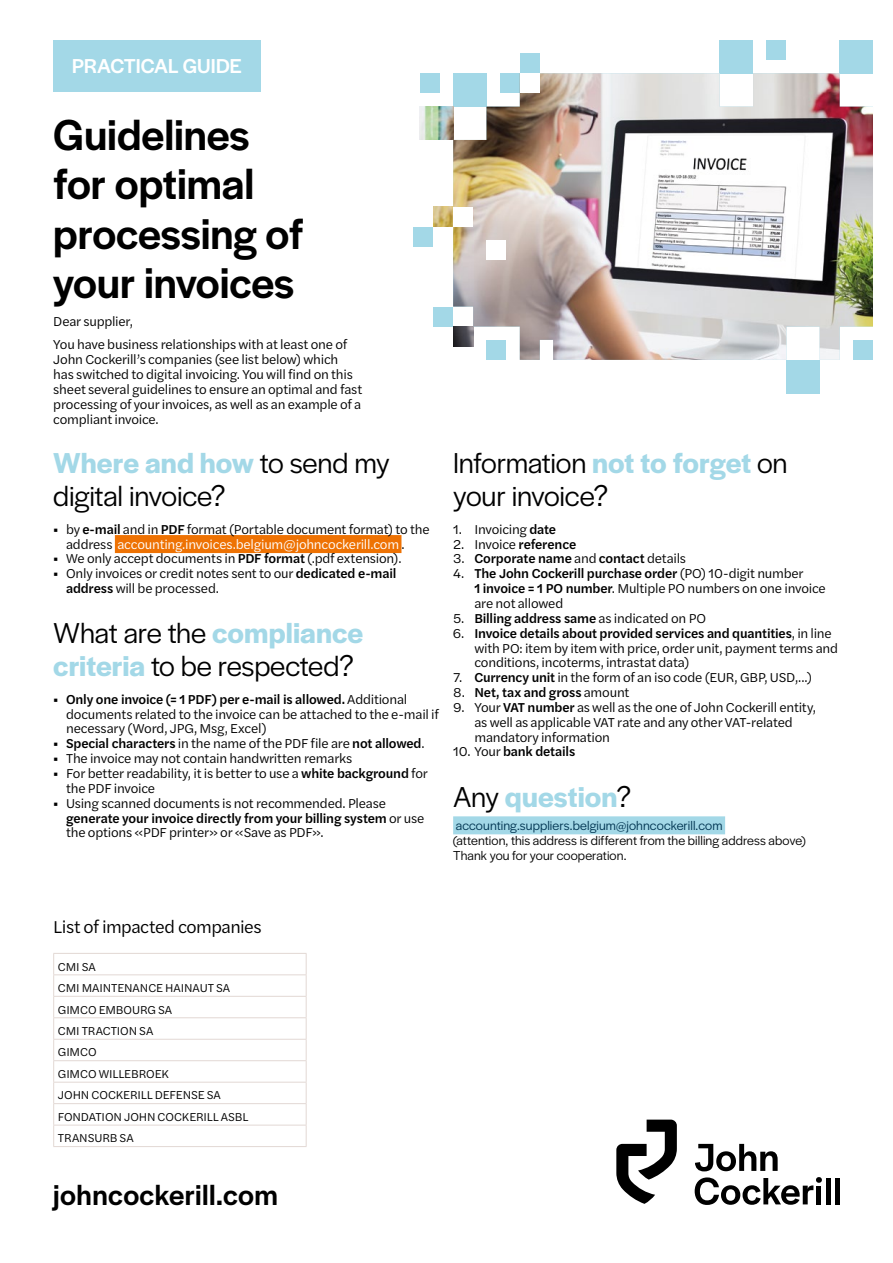
<style>
.page{position:relative;width:893px;height:1263px;background:#fff}
.page>*{position:absolute;margin:0;border:0;box-sizing:border-box;transform-origin:0 0}
.t1{font:500 45px/49.5px "Halyard Display";color:#000}
.t2{font:30px/33px "Halyard Display";letter-spacing:-.01em;color:#000}
.t3{font:500 30px "Halyard Display";letter-spacing:.015em;color:#000}
.t4{font:600 30px "Halyard Display";letter-spacing:.005em;color:#a3d8e7}
.t5{font:500 21px "Halyard Display";color:#fff}
.t6{font:18px "Halyard Text";letter-spacing:-.03em;color:#000}
.t7{font:13.5px/14.9px "Halyard Text";letter-spacing:-.015em;color:#000}
.t8{font:500 13.5px "Halyard Text";letter-spacing:-.01em;color:#000}
.t9{font:13.5px/14.9px "Halyard Display";letter-spacing:.005em;color:#000}
.t10{font:13.5px "Halyard Display";letter-spacing:.005em;color:#003451}
.t11{font:12px/21.5px "Halyard Text";letter-spacing:-.01em;color:#000}
.s1{font-weight:600;color:#a3d8e7}
.s2{font-weight:700}
.s3{font-weight:500}
.s4{color:#fff}
.s5{font-weight:400}
.s6{font-weight:400;color:#000}
</style>
<div class="page">
<div style="left:766px;top:40px;width:20px;height:20px;background:#a3d8e7"></div>
<div style="left:840px;top:40px;width:33px;height:33px;background:#a3d8e7"></div>
<div style="left:786px;top:360px;width:34px;height:33px;background:#a3d8e7"></div>
<div style="left:720px;top:40px;width:33px;height:33px;background:#a3d8e7"></div>
<div style="left:433px;top:307px;width:20px;height:20px;background:#a3d8e7"></div>
<div style="left:413px;top:227px;width:20px;height:20px;background:#a3d8e7"></div>
<img style="left:420px;top:107px;width:33px;height:33px">
<img style="left:433px;top:207px;width:20px;height:20px">
<img style="left:453px;top:73px;width:420px;height:287px">
<div style="left:486px;top:240px;width:20px;height:20px;background:#fff"></div>
<div style="left:453px;top:207px;width:20px;height:20px;background:#fff"></div>
<div style="left:520px;top:73px;width:20px;height:20px;background:#fff"></div>
<div style="left:520px;top:53px;width:20px;height:20px;background:#a3d8e7"></div>
<div style="left:420px;top:73px;width:20px;height:20px;background:#a3d8e7"></div>
<hr style="left:53px;top:953px;width:254px;height:1px;background:#e2d8d4">
<hr style="left:53px;top:974px;width:254px;height:1px;background:#e2d8d4">
<hr style="left:53px;top:996px;width:254px;height:1px;background:#e2d8d4">
<hr style="left:53px;top:1017px;width:254px;height:1px;background:#e2d8d4">
<hr style="left:53px;top:1039px;width:254px;height:1px;background:#e2d8d4">
<hr style="left:53px;top:1060px;width:254px;height:1px;background:#e2d8d4">
<hr style="left:53px;top:1082px;width:254px;height:1px;background:#e2d8d4">
<hr style="left:53px;top:1103px;width:254px;height:1px;background:#e2d8d4">
<hr style="left:53px;top:1125px;width:254px;height:1px;background:#e2d8d4">
<svg style="left:53px;top:954px;width:1px;height:192px"></svg>
<svg style="left:306px;top:954px;width:1px;height:192px"></svg>
<hr style="left:53px;top:1146px;width:254px;height:1px;background:#e2d8d4">
<div style="left:115px;top:535px;width:286px;height:18px;background:#ee7203"></div>
<div style="left:453px;top:816px;width:272px;height:18px;background:#a3d8e7"></div>
<svg style="left:616px;top:1119px;width:61px;height:85px"></svg>
<hr style="left:826px;top:1178px;width:4px;height:26px;background:#000">
<div style="left:835px;top:1178px;width:5px;height:26px;background:#000"></div>
<svg style="left:695px;top:1177px;width:127px;height:28px"></svg>
<svg style="left:695px;top:1144px;width:83px;height:27px"></svg>
<div style="left:53px;top:40px;width:208px;height:52px;background:#a3d8e7"></div>
<h3 class="t5" style="left:72px;top:51px;width:171px">PRACTICAL GUIDE</h3>
<h1 class="t1" style="left:53px;top:108px;width:251px">Guidelines for optimal processing of your invoices</h1>
<p class="t7" style="left:53px;top:309px;width:295px;line-height:23.4px">Dear supplier,<br>You have business relationships with at least one of</p>
<p class="t7" style="left:53px;top:351px;width:311px">John Cockerill’s companies (see list below) which<br>has switched to digital invoicing. You will find on this sheet several guidelines to ensure an optimal and fast processing of your invoices, as well as an example of a compliant invoice.</p>
<h2 class="t2" style="left:53px;top:445px;width:338px"><span class="s1">Where and how</span> to send my digital invoice?</h2>
<p class="t7" style="left:66px;top:521px;width:365px;text-indent:-13px"><span class="s2">•</span> by <span class="s3">e-mail</span> and in <span class="s3">PDF</span> format (Portable document format) to the address <span class="s4">accounting.invoices.belgium@johncockerill.com</span> .</p>
<p class="t7" style="left:53px;top:551px;width:350px"><span class="s2">•</span> We only accept documents in <span class="s3">PDF format</span> (.pdf extension).</p>
<p class="t7" style="left:66px;top:566px;width:332px;text-indent:-13px"><span class="s2">•</span> Only invoices or credit notes sent to our <span class="s3">dedicated e-mail address</span> will be processed.</p>
<h2 class="t2" style="left:53px;top:615px;width:311px">What are the <span class="s1">compliance criteria</span> to be respected?</h2>
<p class="t7" style="left:66px;top:691px;width:374px;text-indent:-13px"><span class="s2">•</span> <span class="s3">Only one invoice (= 1 PDF) per e-mail is allowed.</span> Additional documents related to the invoice can be attached to the e-mail if necessary (Word, JPG, Msg, Excel)</p>
<p class="t8" style="left:53px;top:734px;width:373px"><span class="s2">•</span> Special characters <span class="s5">in the name of the PDF file are</span> not allowed<span class="s5">.</span></p>
<p class="t7" style="left:53px;top:750px;width:301px"><span class="s2">•</span> The invoice may not contain handwritten remarks</p>
<p class="t7" style="left:66px;top:765px;width:363px;text-indent:-13px"><span class="s2">•</span> For better readability, it is better to use a <span class="s3">white background</span> for the PDF invoice</p>
<p class="t7" style="left:66px;top:795px;width:360px;text-indent:-13px"><span class="s2">•</span> Using scanned documents is not recommended. Please <span class="s3">generate your invoice directly from your billing system</span> or use the options «PDF printer» or «Save as PDF».</p>
<h2 class="t2" style="left:453px;top:445px;width:336px">Information <span class="s1">not to forget</span> on your invoice?</h2>
<p class="t7" style="left:453px;top:521px;width:105px">1. Invoicing <span class="s3">date</span></p>
<p class="t7" style="left:453px;top:536px;width:125px">2. Invoice <span class="s3">reference</span></p>
<p class="t8" style="left:453px;top:549px;width:234px"><span class="s5">3.</span> Corporate name <span class="s5">and</span> contact <span class="s5">details</span></p>
<p class="t7" style="left:474px;top:566px;width:353px;text-indent:-21px">4. <span class="s3">The John Cockerill purchase order</span> (PO) 10-digit number<br><span class="s3">1 invoice = 1 PO number</span>. Multiple PO numbers on one invoice are not allowed</p>
<p class="t8" style="left:453px;top:608px;width:254px"><span class="s5">5.</span> Billing address same <span class="s5">as indicated on PO</span></p>
<p class="t7" style="left:474px;top:625px;width:365px;text-indent:-21px">6. <span class="s3">Invoice details about provided services and quantities</span>, in line with PO: item by item with price, order unit, payment terms and conditions, incoterms, intrastat data)</p>
<p class="t7" style="left:453px;top:669px;width:360px">7. <span class="s3">Currency unit</span> in the form of an iso code (EUR, GBP, USD,...)</p>
<p class="t8" style="left:453px;top:683px;width:178px"><span class="s5">8.</span> Net, tax and gross <span class="s5">amount</span></p>
<p class="t7" style="left:474px;top:699px;width:343px;text-indent:-21px">9. Your <span class="s3">VAT number</span> as well as the one of John Cockerill entity, as well as applicable VAT rate and any other VAT-related mandatory information</p>
<p class="t8" style="left:453px;top:742px;width:124px"><span class="s5">10. Your</span> bank details</p>
<h2 class="t4" style="left:453px;top:775px;width:179px"><span class="s6">Any</span> question<span class="s6">?</span></h2>
<p class="t10" style="left:456px;top:816px;width:268px">accounting.suppliers.belgium@johncockerill.com</p>
<p class="t9" style="left:453px;top:832px;width:354px">(attention, this address is different from the billing address above)<br>Thank you for your cooperation.</p>
<h3 class="t6" style="left:53px;top:914px;width:210px">List of impacted companies</h3>
<p class="t11" style="left:58px;top:955px;width:192px">CMI SA<br>CMI MAINTENANCE HAINAUT SA<br>GIMCO EMBOURG SA<br>CMI TRACTION SA<br>GIMCO<br>GIMCO WILLEBROEK<br>JOHN COCKERILL DEFENSE SA<br>FONDATION JOHN COCKERILL ASBL<br>TRANSURB SA</p>
<h2 class="t3" style="left:53px;top:1173px;width:226px">johncockerill.com</h2>
</div>
